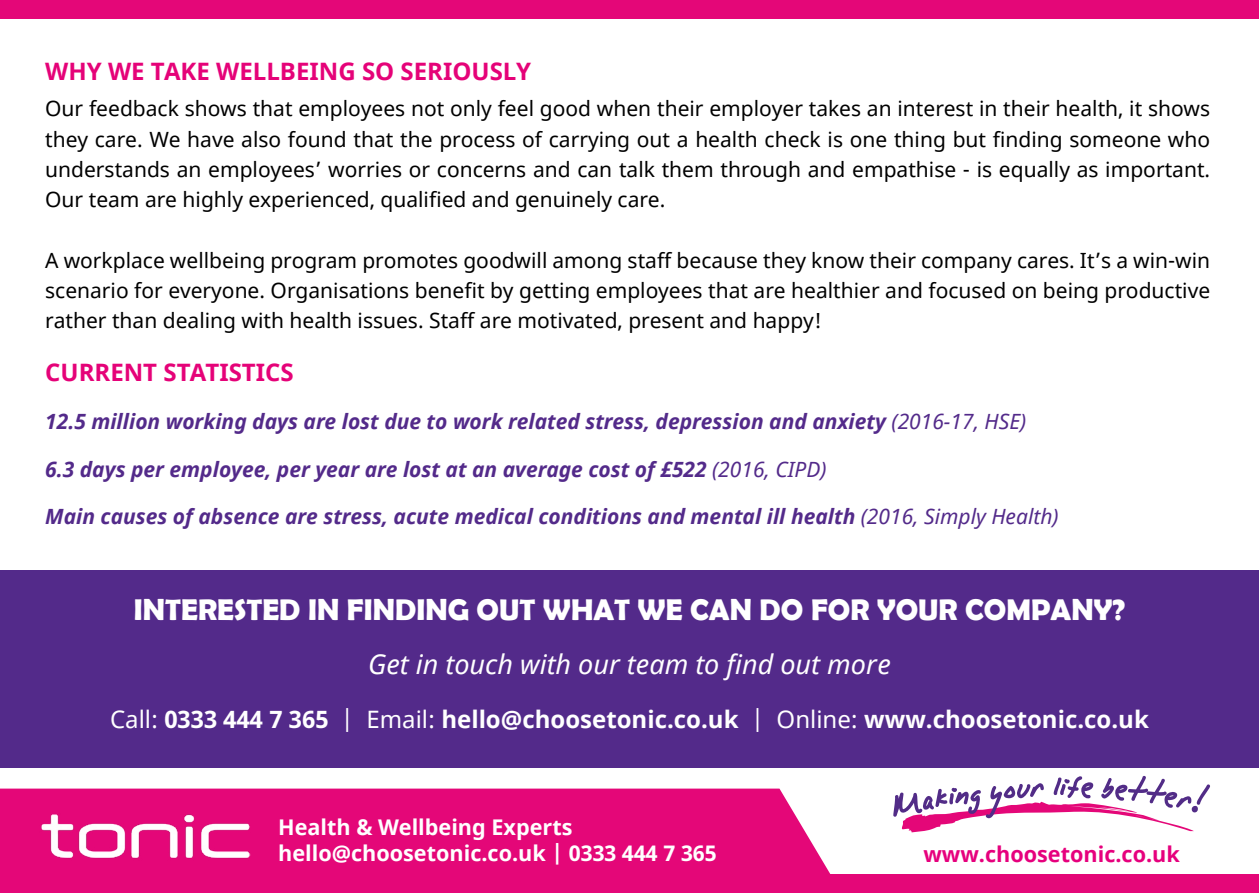
<style>
.page{position:relative;width:1259px;height:893px;background:#fff}
.page>*{position:absolute;margin:0;border:0;box-sizing:border-box;transform-origin:0 0}
.t1{font:700 30px "Berlin Sans FB Demi";color:#fff}
.t2{font:italic 27px "Noto Sans";color:#fff}
.t3{font:700 24px "Noto Sans";color:#fff}
.t4{font:700 24px "Noto Sans";color:#e50278}
.t5{font:700 21.6px/25.8px "Noto Sans";color:#fff}
.t6{font:700 21.6px "Noto Sans";color:#e6007d}
.t7{font:21px/30.3px "Noto Sans";color:#000;text-align:justify}
.t8{font:italic 700 21px "Noto Sans";color:#532a8a}
.s1{font-weight:400}
</style>
<div class="page">
<div style="left:0;top:0;width:1259px;height:18px;background:#e40778"></div>
<div style="left:0;top:789px;width:831px;height:85px;background:#e40778"></div>
<div style="left:0;top:570px;width:1259px;height:197px;background:#532a8a"></div>
<svg style="left:893px;top:776px;width:317px;height:56px"></svg>
<div style="left:0;top:874px;width:1259px;height:19px;background:#e40778"></div>
<img style="left:39px;top:811px;width:212px;height:50px">
<p class="t4" style="left:45px;top:54px;width:487px">WHY WE TAKE WELLBEING SO SERIOUSLY</p>
<p class="t7" style="left:45px;top:94px;width:1166px">Our feedback shows that employees not only feel good when their employer takes an interest in their health, it shows they care. We have also found that the process of carrying out a health check is one thing but finding someone who understands an employees’ worries or concerns and can talk them through and empathise - is equally as important.<br>Our team are highly experienced, qualified and genuinely care.</p>
<p class="t7" style="left:45px;top:246px;width:1166px">A workplace wellbeing program promotes goodwill among staff because they know their company cares. It’s a win-win scenario for everyone. Organisations benefit by getting employees that are healthier and focused on being productive rather than dealing with health issues. Staff are motivated, present and happy!</p>
<p class="t4" style="left:45px;top:356px;width:250px">CURRENT STATISTICS</p>
<p class="t8" style="left:45px;top:407px;width:982px">12.5 million working days are lost due to work related stress, depression and anxiety <span class="s1">(2016-17, HSE)</span></p>
<p class="t8" style="left:45px;top:454px;width:783px">6.3 days per employee, per year are lost at an average cost of £522 <span class="s1">(2016, CIPD)</span></p>
<p class="t8" style="left:45px;top:502px;width:1015px">Main causes of absence are stress, acute medical conditions and mental ill health <span class="s1">(2016, Simply Health)</span></p>
<h1 class="t1" style="left:134px;top:592px;width:992px">INTERESTED IN FINDING OUT WHAT WE CAN DO FOR YOUR COMPANY?</h1>
<p class="t2" style="left:368px;top:645px;width:524px">Get in touch with our team to find out more</p>
<p class="t3" style="left:110px;top:702px;width:1040px"><span class="s1">Call:</span> 0333 444 7 365 <span class="s1">| Email:</span> hello@choosetonic.co.uk <span class="s1">| Online:</span> www.choosetonic.co.uk</p>
<p class="t5" style="left:278px;top:815px;width:440px">Health &amp; Wellbeing Experts hello@choosetonic.co.uk | 0333 444 7 365</p>
<p class="t6" style="left:923px;top:839px;width:258px">www.choosetonic.co.uk</p>
</div>
